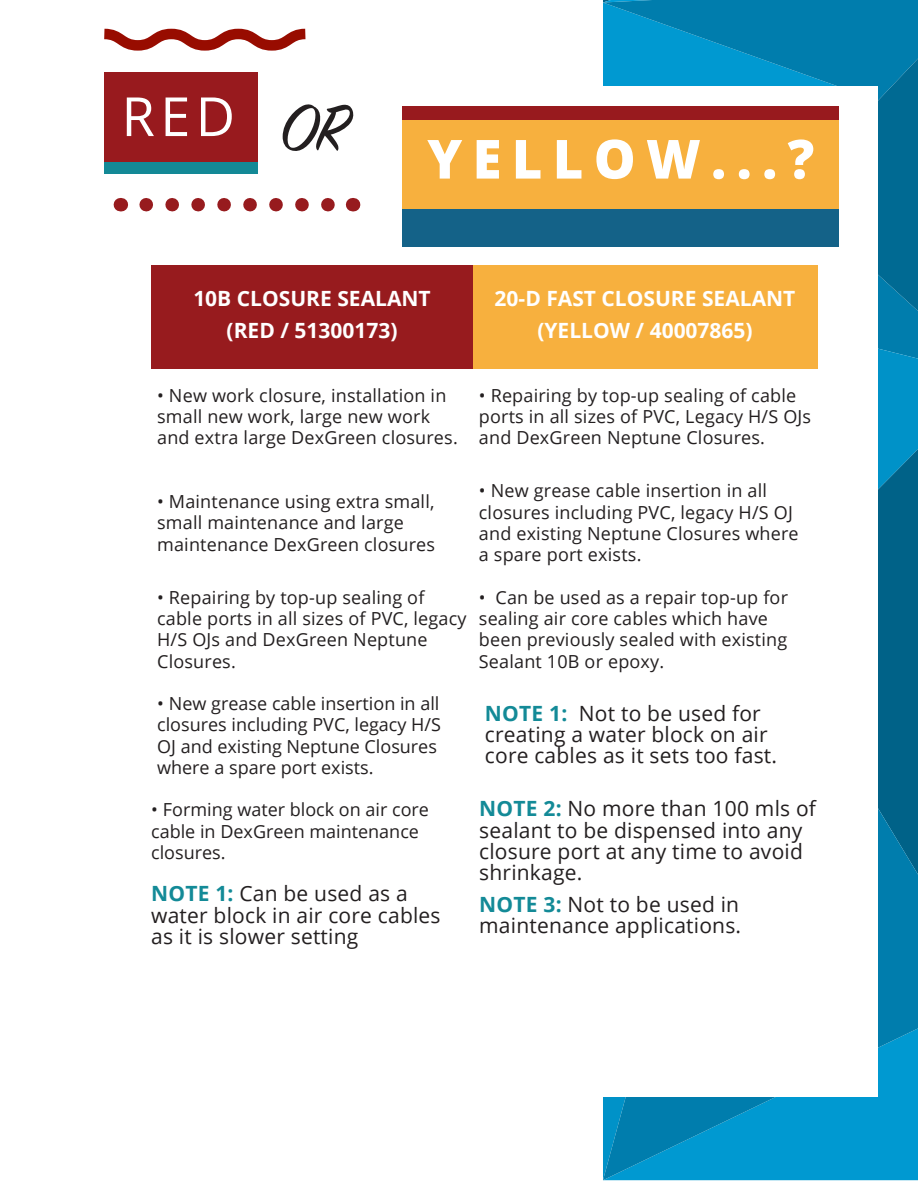
<style>
.page{position:relative;width:918px;height:1188px;background:#fff}
.page>*{position:absolute;margin:0;border:0;box-sizing:border-box;transform-origin:0 0}
.t1{font:72px "Sign Painter House Script";color:#231f20}
.Body_Text_Defaults{font:800 54px "Open Sans";letter-spacing:.195em;color:#fff}
.Body_Text_Defaults-2{font:54px "Open Sans";color:#fff}
.Body_Text_Defaults-3{font:21px/21.3px "Open Sans";letter-spacing:.01em;color:#231f20}
.Body_Text_Defaults-4{font:700 21px "Open Sans";color:#fff}
.Body_Text_Defaults-5{font:18px/21.3px "Open Sans";letter-spacing:.01em;color:#231f20}
.s1{font-weight:700;color:#138a97}
</style>
<div class="page">
<svg style="left:603px;top:0;width:315px;height:280px;background:#0080b1"></svg>
<svg style="left:878px;top:280px;width:40px;height:169px;background:#0087ba"></svg>
<svg style="left:878px;top:449px;width:40px;height:161px;background:#006890"></svg>
<svg style="left:603px;top:610px;width:315px;height:570px;background:#0185b7"></svg>
<div style="left:81px;top:86px;width:797px;height:1010px;background:#fff"></div>
<div style="left:104px;top:156px;width:154px;height:18px;background:#138996"></div>
<svg style="left:104px;top:28px;width:202px;height:23px"></svg>
<div style="left:403px;top:118px;width:436px;height:93px;background:#f7b03e"></div>
<div style="left:104px;top:72px;width:154px;height:90px;background:#981a1e"></div>
<div style="left:403px;top:106px;width:436px;height:14px;background:#981a1e"></div>
<div style="left:403px;top:210px;width:436px;height:37px;background:#146288"></div>
<div style="left:151px;top:265px;width:322px;height:104px;background:#971b1e"></div>
<div style="left:473px;top:265px;width:344px;height:104px;background:#f7b03e"></div>
<svg style="left:146px;top:198px;width:189px;height:13px"></svg>
<svg style="left:120px;top:198px;width:1px;height:13px"></svg>
<svg style="left:353px;top:198px;width:1px;height:13px"></svg>
<p class="Body_Text_Defaults-2" style="left:122px;top:79px;width:115px">RED</p>
<p class="t1" style="left:280px;top:84px;width:70px">OR</p>
<p class="Body_Text_Defaults" style="left:427px;top:118px;width:388px">YELLOW...?</p>
<p class="Body_Text_Defaults-4" style="left:193px;top:284px;width:239px">10B CLOSURE SEALANT</p>
<p class="Body_Text_Defaults-4" style="left:227px;top:316px;width:172px">(RED / 51300173)</p>
<p class="Body_Text_Defaults-4" style="left:495px;top:284px;width:302px">20-D FAST CLOSURE SEALANT</p>
<p class="Body_Text_Defaults-4" style="left:537px;top:316px;width:217px">(YELLOW / 40007865)</p>
<p class="Body_Text_Defaults-5" style="left:157px;top:384px;width:302px">• New work closure, installation in small new work, large new work and extra large DexGreen closures.</p>
<p class="Body_Text_Defaults-5" style="left:479px;top:384px;width:334px">• Repairing by top-up sealing of cable ports in all sizes of PVC, Legacy H/S OJs and DexGreen Neptune Closures.</p>
<p class="Body_Text_Defaults-5" style="left:157px;top:490px;width:279px">• Maintenance using extra small, small maintenance and large maintenance DexGreen closures</p>
<p class="Body_Text_Defaults-5" style="left:479px;top:480px;width:321px">• New grease cable insertion in all closures including PVC, legacy H/S OJ and existing Neptune Closures where a spare port exists.</p>
<p class="Body_Text_Defaults-5" style="left:157px;top:586px;width:311px">• Repairing by top-up sealing of cable ports in all sizes of PVC, legacy<br>H/S OJs and DexGreen Neptune<br>Closures.</p>
<p class="Body_Text_Defaults-5" style="left:479px;top:586px;width:311px">• Can be used as a repair top-up for sealing air core cables which have been previously sealed with existing<br>Sealant 10B or epoxy.</p>
<p class="Body_Text_Defaults-5" style="left:157px;top:692px;width:285px">• New grease cable insertion in all closures including PVC, legacy H/S<br>OJ and existing Neptune Closures where a spare port exists.</p>
<p class="Body_Text_Defaults-3" style="left:485px;top:702px;width:294px"><span class="s1">NOTE 1:</span> Not to be used for creating a water block on air core cables as it sets too fast.</p>
<p class="Body_Text_Defaults-5" style="left:151px;top:799px;width:279px">• Forming water block on air core cable in DexGreen maintenance closures.</p>
<p class="Body_Text_Defaults-3" style="left:151px;top:883px;width:291px"><span class="s1">NOTE 1:</span> Can be used as a water block in air core cables as it is slower setting</p>
<p class="Body_Text_Defaults-3" style="left:479px;top:798px;width:338px"><span class="s1">NOTE 2:</span> No more than 100 mls of sealant to be dispensed into any closure port at any time to avoid shrinkage.</p>
<p class="Body_Text_Defaults-3" style="left:479px;top:893px;width:263px"><span class="s1">NOTE 3:</span> Not to be used in maintenance applications.</p>
</div>
